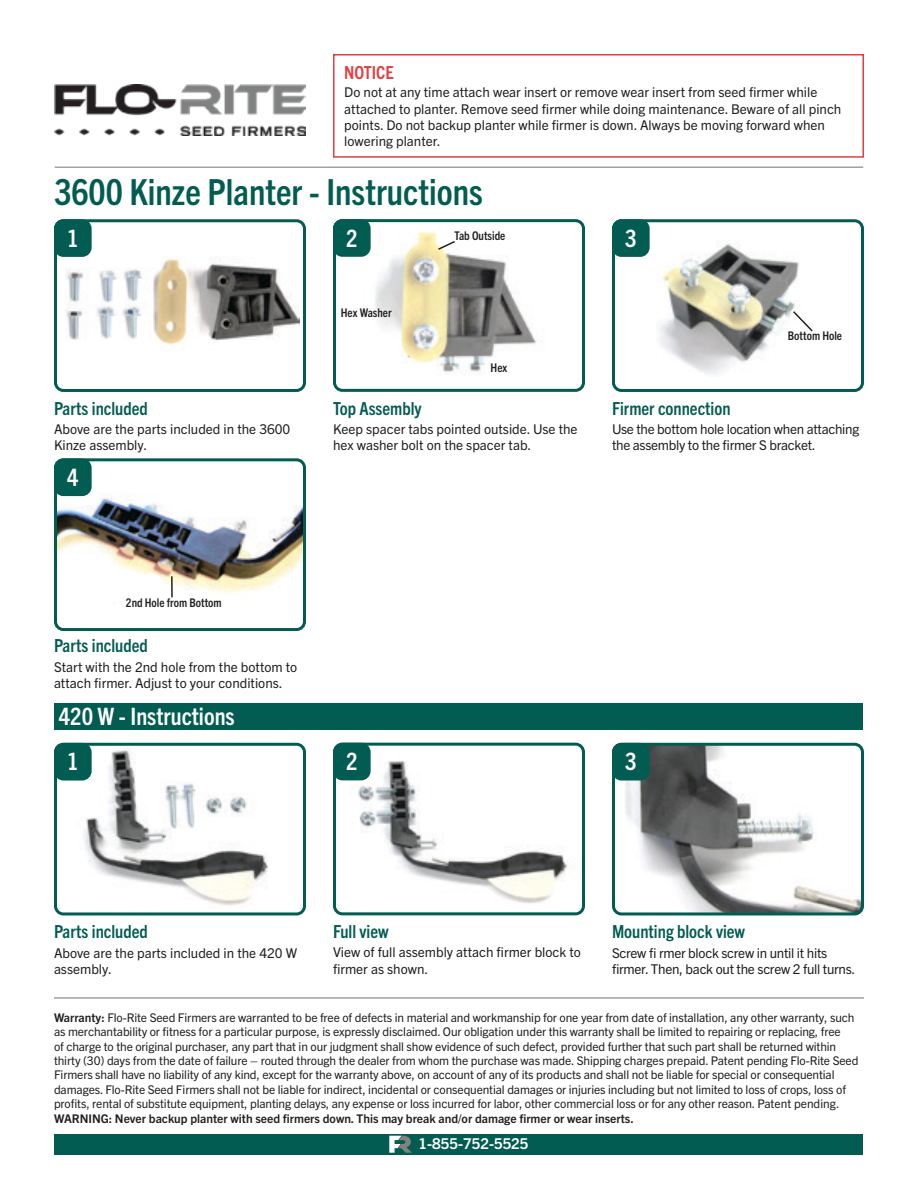
<style>
.page{position:relative;width:918px;height:1188px;background:#fff}
.page>*{position:absolute;margin:0;border:0;box-sizing:border-box;transform-origin:0 0}
.t1{font:700 condensed 36px "Trade Gothic Next LT Pro";color:#035c52}
.t2{font:700 condensed 24px "Trade Gothic Next LT Pro";color:#fff}
.t3{font:700 condensed 18px "Trade Gothic Next LT Pro";color:#035c52}
.t4{font:700 condensed 18px "Trade Gothic Next LT Pro";color:#e23e40}
.t5{font:700 15px "Trade Gothic Next LT Pro";color:#fff}
.t6{font:13.5px/16.2px "Trade Gothic Next LT Pro";color:#231f20}
.t7{font:13.5px/16.2px "Trade Gothic Next LT Pro";letter-spacing:-.02em;color:#231f20}
.t8{font:12px/14.4px "Trade Gothic Next LT Pro";letter-spacing:-.01em;color:#231f20}
.t9{font:700 12px "Trade Gothic Next LT Pro";color:#231f20}
.t10{font:700 condensed 12px "Trade Gothic Next LT Pro";color:#231f20}
.s1{font-weight:700}
</style>
<div class="page">
<img style="left:58px;top:495px;width:244px;height:98px">
<img style="left:625px;top:747px;width:235px;height:164px">
<img style="left:349px;top:761px;width:219px;height:143px">
<img style="left:84px;top:748px;width:184px;height:157px">
<img style="left:659px;top:243px;width:140px;height:132px">
<img style="left:375px;top:232px;width:162px;height:143px">
<img style="left:58px;top:223px;width:242px;height:165px">
<div style="left:55px;top:704px;width:808px;height:26px;background:#035c52"></div>
<div style="left:55px;top:1134px;width:808px;height:20px;background:#035c52"></div>
<div style="left:54px;top:219px;width:252px;height:173px;border:3px solid #035c52;border-radius:8px"></div>
<img style="left:54px;top:84px;width:252px;height:51px">
<div style="left:333px;top:54px;width:531px;height:104px;border:2px solid #e23e40"></div>
<hr style="left:55px;top:166px;width:808px;height:2px;background:#9fa1a4">
<div style="left:333px;top:219px;width:252px;height:173px;border:3px solid #035c52;border-radius:8px"></div>
<div style="left:612px;top:219px;width:252px;height:173px;border:3px solid #035c52;border-radius:8px"></div>
<div style="left:54px;top:458px;width:252px;height:173px;border:3px solid #035c52;border-radius:8px"></div>
<div style="left:54px;top:743px;width:252px;height:172px;border:3px solid #035c52;border-radius:8px"></div>
<div style="left:333px;top:743px;width:252px;height:172px;border:3px solid #035c52;border-radius:8px"></div>
<div style="left:612px;top:743px;width:252px;height:172px;border:3px solid #035c52;border-radius:8px"></div>
<hr style="left:54px;top:997px;width:810px;height:2px;background:#9fa1a4">
<div style="left:334px;top:221px;width:35px;height:34px;background:#035c52;border-radius:8px"></div>
<div style="left:333px;top:219px;width:38px;height:38px;border:3px solid #035c52;border-radius:8px"></div>
<div style="left:55px;top:221px;width:35px;height:34px;background:#035c52;border-radius:8px"></div>
<div style="left:54px;top:219px;width:38px;height:38px;border:3px solid #035c52;border-radius:8px"></div>
<div style="left:614px;top:221px;width:34px;height:34px;background:#035c52;border-radius:8px"></div>
<div style="left:612px;top:219px;width:38px;height:38px;border:3px solid #035c52;border-radius:8px"></div>
<div style="left:334px;top:744px;width:35px;height:35px;background:#035c52;border-radius:8px"></div>
<div style="left:333px;top:743px;width:38px;height:37px;border:3px solid #035c52;border-radius:8px"></div>
<div style="left:55px;top:460px;width:35px;height:35px;background:#035c52;border-radius:8px"></div>
<div style="left:54px;top:458px;width:38px;height:38px;border:3px solid #035c52;border-radius:8px"></div>
<div style="left:55px;top:744px;width:35px;height:35px;background:#035c52;border-radius:8px"></div>
<div style="left:54px;top:743px;width:38px;height:38px;border:3px solid #035c52;border-radius:8px"></div>
<div style="left:614px;top:744px;width:34px;height:35px;background:#035c52;border-radius:8px"></div>
<div style="left:612px;top:743px;width:38px;height:38px;border:3px solid #035c52;border-radius:8px"></div>
<svg style="left:389px;top:1136px;width:23px;height:17px"></svg>
<svg style="left:436px;top:240px;width:21px;height:11px"></svg>
<svg style="left:791px;top:310px;width:22px;height:23px"></svg>
<svg style="left:103px;top:573px;width:71px;height:30px"></svg>
<hr style="left:171px;top:576px;width:2px;height:21px;background:#231f20">
<p class="t4" style="left:344px;top:60px;width:51px">NOTICE</p>
<p class="t6" style="left:344px;top:84px;width:499px">Do not at any time attach wear insert or remove wear insert from seed firmer while attached to planter. Remove seed firmer while doing maintenance. Beware of all pinch points. Do not backup planter while firmer is down. Always be moving forward when lowering planter.</p>
<p class="t1" style="left:54px;top:167px;width:430px">3600 Kinze Planter - Instructions</p>
<p class="t2" style="left:67px;top:222px;width:13px">1</p>
<p class="t2" style="left:346px;top:222px;width:13px">2</p>
<p class="t2" style="left:625px;top:222px;width:13px">3</p>
<p class="t10" style="left:455px;top:228px;width:52px">Tab Outside</p>
<p class="t3" style="left:54px;top:396px;width:95px">Parts included</p>
<p class="t6" style="left:54px;top:420px;width:238px">Above are the parts included in the 3600<br>Kinze assembly.</p>
<p class="t2" style="left:67px;top:461px;width:13px">4</p>
<p class="t10" style="left:341px;top:305px;width:52px">Hex Washer</p>
<p class="t3" style="left:333px;top:396px;width:90px">Top Assembly</p>
<p class="t10" style="left:491px;top:359px;width:18px">Hex</p>
<p class="t6" style="left:333px;top:420px;width:246px">Keep spacer tabs pointed outside. Use the hex washer bolt on the spacer tab.</p>
<p class="t10" style="left:788px;top:328px;width:56px">Bottom Hole</p>
<p class="t3" style="left:612px;top:396px;width:120px">Firmer connection</p>
<p class="t7" style="left:612px;top:420px;width:249px">Use the bottom hole location when attaching the assembly to the firmer S bracket.</p>
<p class="t10" style="left:126px;top:594px;width:97px">2nd Hole from Bottom</p>
<p class="t3" style="left:54px;top:634px;width:95px">Parts included</p>
<p class="t6" style="left:54px;top:658px;width:245px">Start with the 2nd hole from the bottom to attach firmer. Adjust to your conditions.</p>
<p class="t2" style="left:59px;top:700px;width:177px">420 W - Instructions</p>
<p class="t2" style="left:346px;top:745px;width:13px">2</p>
<p class="t2" style="left:67px;top:745px;width:13px">1</p>
<p class="t2" style="left:625px;top:745px;width:13px">3</p>
<p class="t3" style="left:333px;top:919px;width:57px">Full view</p>
<p class="t6" style="left:333px;top:943px;width:249px">View of full assembly attach firmer block to firmer as shown.</p>
<p class="t3" style="left:612px;top:920px;width:135px">Mounting block view</p>
<p class="t7" style="left:612px;top:944px;width:245px">Screw fi rmer block screw in until it hits firmer. Then, back out the screw 2 full turns.</p>
<p class="t8" style="left:54px;top:1009px;width:806px"><span class="s1">Warranty:</span> Flo-Rite Seed Firmers are warranted to be free of defects in material and workmanship for one year from date of installation, any other warranty, such as merchantability or fitness for a particular purpose, is expressly disclaimed. Our obligation under this warranty shall be limited to repairing or replacing, free<br>of charge to the original purchaser, any part that in our judgment shall show evidence of such defect, provided further that such part shall be returned within thirty (30) days from the date of failure – routed through the dealer from whom the purchase was made. Shipping charges prepaid. Patent pending Flo-Rite Seed Firmers shall have no liability of any kind, except for the warranty above, on account of any of its products and shall not be liable for special or consequential damages. Flo-Rite Seed Firmers shall not be liable for indirect, incidental or consequential damages or injuries including but not limited to loss of crops, loss of profits, rental of substitute equipment, planting delays, any expense or loss incurred for labor, other commercial loss or for any other reason. Patent pending.</p>
<p class="t9" style="left:54px;top:1110px;width:581px">WARNING: Never backup planter with seed firmers down. This may break and/or damage firmer or wear inserts.</p>
<p class="t3" style="left:54px;top:920px;width:95px">Parts included</p>
<p class="t6" style="left:54px;top:944px;width:245px">Above are the parts included in the 420 W assembly.</p>
<p class="t5" style="left:419px;top:1133px;width:111px">1-855-752-5525</p>
</div>
